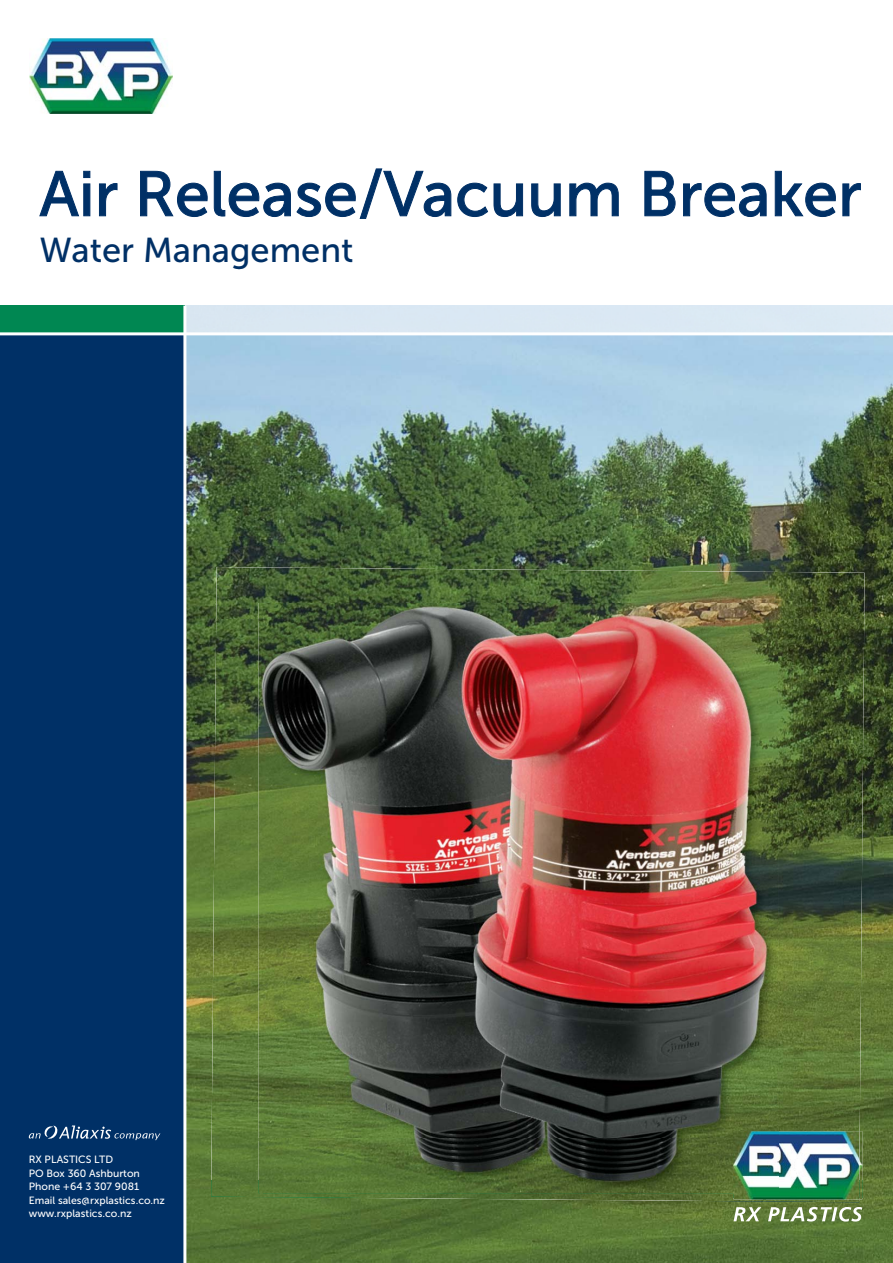
<style>
.page{position:relative;width:893px;height:1263px;background:#fff}
.page>*{position:absolute;margin:0;border:0;box-sizing:border-box;transform-origin:0 0}
.t1{font:63px "Museo Sans 500";color:#003066}
.t2{font:34.5px "Museo Sans 500";color:#003066}
.t3{font:10.5px/13.5px "Museo Sans 500";color:#fff}
</style>
<div class="page">
<img style="left:186px;top:335px;width:707px;height:928px">
<svg style="left:39px;top:171px;width:52px;height:46px"></svg>
<svg style="left:99px;top:183px;width:19px;height:34px"></svg>
<svg style="left:140px;top:168px;width:383px;height:51px"></svg>
<svg style="left:531px;top:183px;width:30px;height:34px"></svg>
<svg style="left:569px;top:182px;width:50px;height:35px"></svg>
<svg style="left:644px;top:171px;width:32px;height:46px"></svg>
<svg style="left:683px;top:182px;width:84px;height:35px"></svg>
<svg style="left:774px;top:171px;width:62px;height:46px"></svg>
<svg style="left:842px;top:183px;width:19px;height:34px"></svg>
<div style="left:0;top:334px;width:185px;height:929px;background:#003066"></div>
<div style="left:0;top:306px;width:185px;height:27px;background:#008752"></div>
<hr style="left:183px;top:306px;width:3px;height:957px;background:#fff">
<svg style="left:29px;top:1126px;width:131px;height:14px"></svg>
<svg style="left:733px;top:1207px;width:129px;height:15px"></svg>
<hr style="left:0;top:332px;width:893px;height:3px;background:#fff">
<img style="left:30px;top:38px;width:142px;height:76px">
<img style="left:211px;top:567px;width:653px;height:52px">
<img style="left:211px;top:619px;width:49px;height:583px">
<img style="left:765px;top:619px;width:99px;height:583px">
<img style="left:260px;top:1193px;width:505px;height:9px">
<img style="left:258px;top:603px;width:520px;height:590px">
<img style="left:733px;top:1131px;width:45px;height:62px">
<h1 class="t1" style="left:39px;top:171px;width:824px">Air Release/Vacuum Breaker</h1>
<h2 class="t2" style="left:39px;top:238px;width:316px">Water Management</h2>
<p class="t3" style="left:29px;top:1153px;width:138px">RX PLASTICS LTD<br>PO Box 360 Ashburton<br>Phone +64 3 307 9081<br>Email sales@rxplastics.co.nz www.rxplastics.co.nz</p>
</div>
